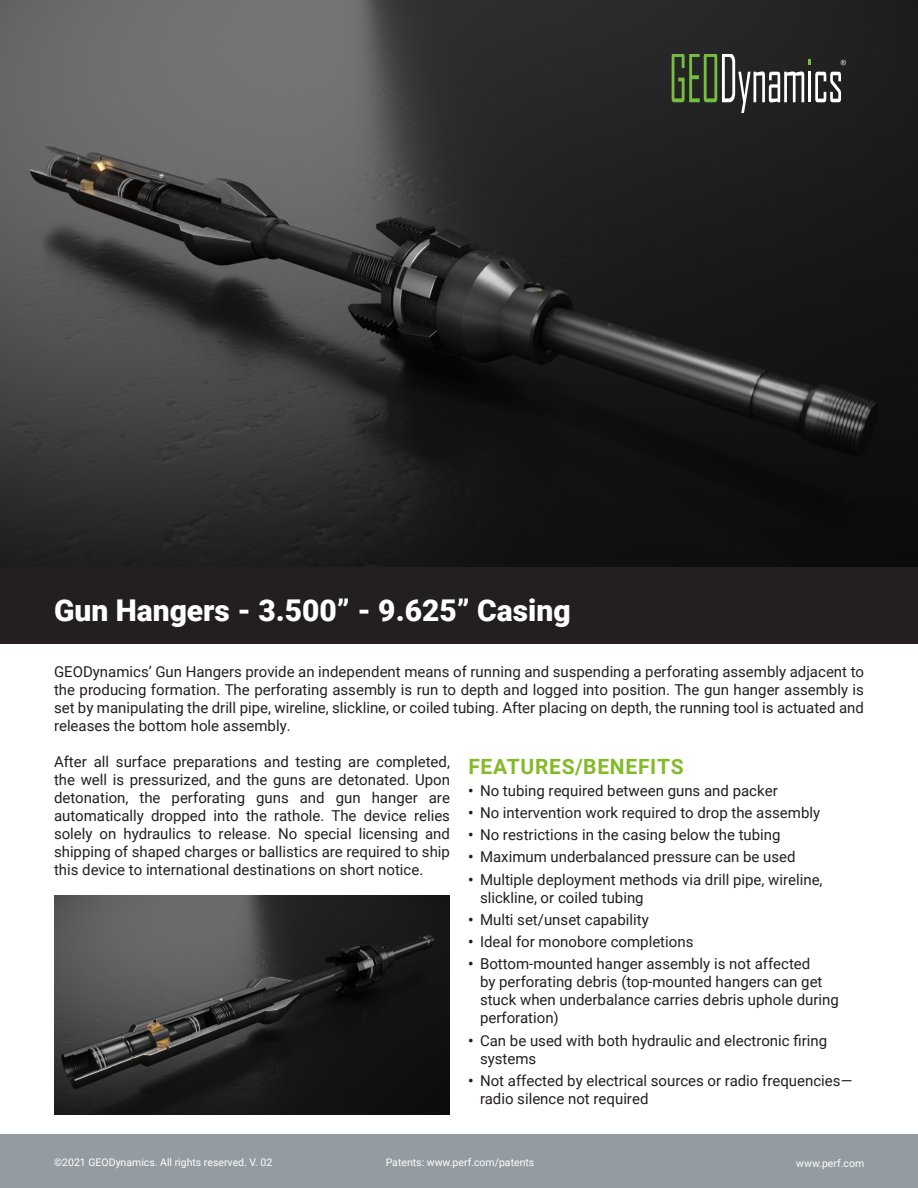
<style>
.page{position:relative;width:918px;height:1188px;background:#fff}
.page>*{position:absolute;margin:0;border:0;box-sizing:border-box;transform-origin:0 0}
.t1{font:900 30px "Roboto";color:#fff}
.Heading{font:700 21px "Roboto";letter-spacing:.035em;color:#82bb27}
.Body{font:15px/18px "Roboto";color:#231f20}
.t2{font:10.5px "Roboto";color:#fff}
.s1{font-weight:700}
</style>
<div class="page">
<img style="left:0;top:0;width:918px;height:567px">
<svg style="left:672px;top:54px;width:174px;height:59px;background:#4e5449"></svg>
<div style="left:0;top:567px;width:918px;height:77px;background:#231f20"></div>
<div style="left:0;top:1134px;width:918px;height:54px;background:#959ca1"></div>
<img style="left:54px;top:895px;width:396px;height:219px">
<p class="t1" style="left:54px;top:589px;width:518px">Gun Hangers - 3.500” - 9.625” Casing</p>
<p class="Body" style="left:54px;top:662px;width:812px;text-align:justify">GEODynamics’ Gun Hangers provide an independent means of running and suspending a perforating assembly adjacent to the producing formation. The perforating assembly is run to depth and logged into position. The gun hanger assembly is set by manipulating the drill pipe, wireline, slickline, or coiled tubing. After placing on depth, the running tool is actuated and releases the bottom hole assembly.</p>
<p class="Body" style="left:54px;top:752px;width:398px;text-align:justify">After all surface preparations and testing are completed, the well is pressurized, and the guns are detonated. Upon detonation, the perforating guns and gun hanger are automatically dropped into the rathole. The device relies solely on hydraulics to release. No special licensing and shipping of shaped charges or ballistics are required to ship this device to international destinations on short notice.</p>
<p class="Heading" style="left:468px;top:751px;width:217px">FEATURES/BENEFITS</p>
<p class="Body" style="left:468px;top:781px;width:311px"><span class="s1">•</span> No tubing required between guns and packer</p>
<p class="Body" style="left:468px;top:803px;width:354px"><span class="s1">•</span> No intervention work required to drop the assembly</p>
<p class="Body" style="left:468px;top:825px;width:314px"><span class="s1">•</span> No restrictions in the casing below the tubing</p>
<p class="Body" style="left:468px;top:848px;width:329px"><span class="s1">•</span> Maximum underbalanced pressure can be used</p>
<p class="Body" style="left:480px;top:870px;width:344px;text-indent:-12px"><span class="s1">•</span> Multiple deployment methods via drill pipe, wireline, slickline, or coiled tubing</p>
<p class="Body" style="left:468px;top:910px;width:182px"><span class="s1">•</span> Multi set/unset capability</p>
<p class="Body" style="left:468px;top:932px;width:227px"><span class="s1">•</span> Ideal for monobore completions</p>
<p class="Body" style="left:480px;top:955px;width:360px;text-indent:-12px"><span class="s1">•</span> Bottom-mounted hanger assembly is not affected<br>by perforating debris (top-mounted hangers can get stuck when underbalance carries debris uphole during perforation)</p>
<p class="Body" style="left:480px;top:1031px;width:349px;text-indent:-12px"><span class="s1">•</span> Can be used with both hydraulic and electronic firing systems</p>
<p class="Body" style="left:480px;top:1071px;width:374px;text-indent:-12px"><span class="s1">•</span> Not affected by electrical sources or radio frequencies— radio silence not required</p>
<p class="t2" style="left:54px;top:1155px;width:220px">©2021 GEODynamics. All rights reserved. V. 02</p>
<p class="t2" style="left:386px;top:1155px;width:150px">Patents: www.perf.com/patents</p>
<p class="t2" style="left:796px;top:1155px;width:69px">www.perf.com</p>
</div>
